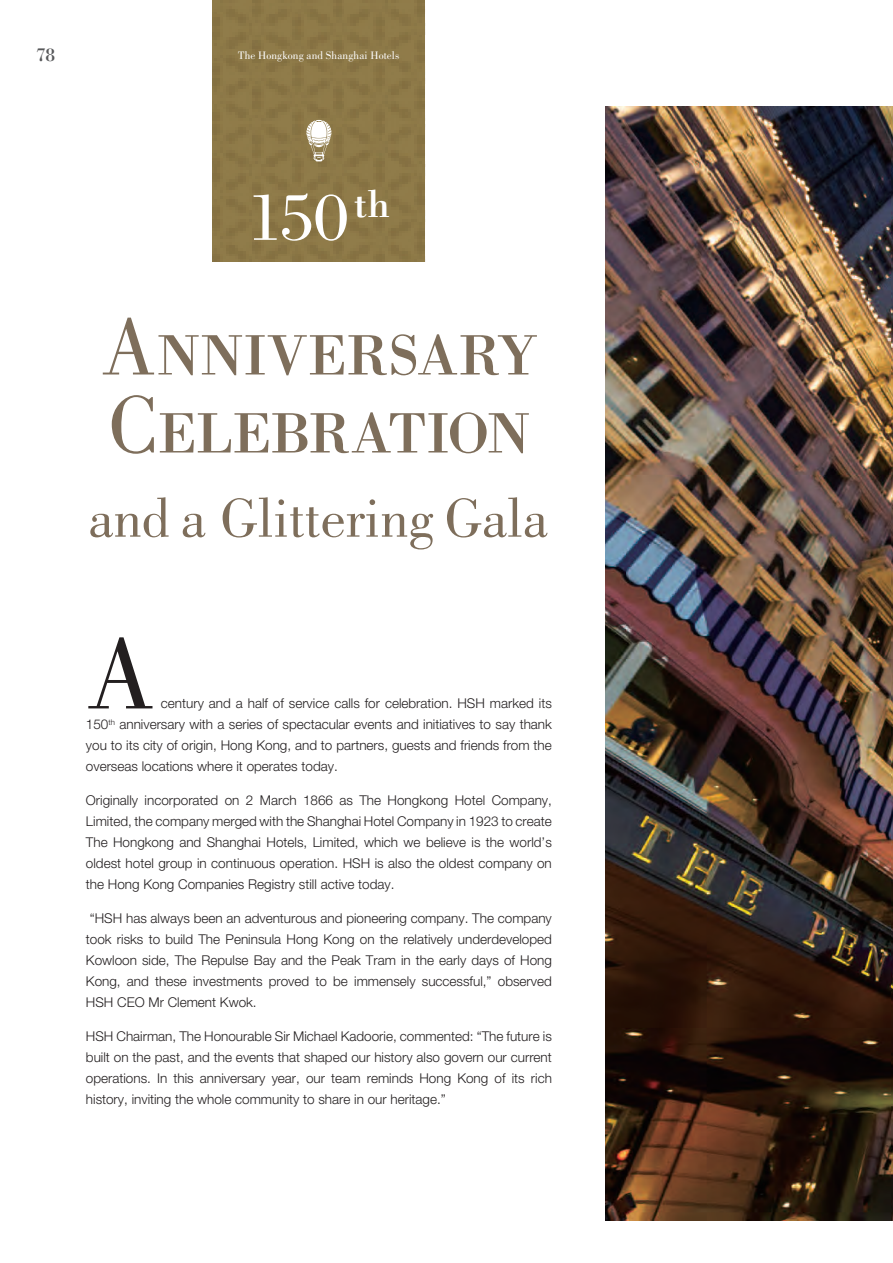
<style>
.page{position:relative;width:893px;height:1263px;background:#fff}
.page>*{position:absolute;margin:0;border:0;box-sizing:border-box;transform-origin:0 0}
.t1{font:105px "Bodoni";color:#231f20}
.t2{font:69px "Bodoni";color:#fff}
.t3{font:58.8px/78px "Bodoni";letter-spacing:-.01em;color:#7e6e5b}
.t4{font:56.55px "Bodoni";color:#7e6e5b}
.t5{font:19.5px "Bodoni";color:#57585a}
.t6{font:300 13.5px/21px "Helvetica Neue";color:#231f20;text-align:justify}
.t7{font:11.25px "Bodoni";letter-spacing:.01em;color:#fff}
.s1{font-size:84px}
</style>
<div class="page">
<img style="left:606px;top:106px;width:287px;height:1115px">
<div style="left:213px;top:0;width:212px;height:261px;background:#8d7847"></div>
<svg style="left:306px;top:120px;width:25px;height:41px"></svg>
<p class="t5" style="left:36px;top:43px;width:21px">78</p>
<p class="t7" style="left:238px;top:49px;width:163px">The Hongkong and Shanghai Hotels</p>
<p class="t2" style="left:248px;top:179px;width:144px">150<sup>th</sup></p>
<p class="t3" style="left:101px;top:315px;width:438px"><span class="s1">A</span>NNIVERSARY<br><span class="s1">C</span>ELEBRATION</p>
<p class="t4" style="left:88px;top:486px;width:461px">and a Glittering Gala</p>
<p class="t1" style="left:86px;top:615px;width:72px">A</p>
<p class="t6" style="left:86px;top:693px;width:468px;text-indent:75px">century and a half of service calls for celebration. HSH marked its 150<sup>th</sup> anniversary with a series of spectacular events and initiatives to say thank you to its city of origin, Hong Kong, and to partners, guests and friends from the overseas locations where it operates today.</p>
<p class="t6" style="left:86px;top:790px;width:467px">Originally incorporated on 2 March 1866 as The Hongkong Hotel Company, Limited, the company merged with the Shanghai Hotel Company in 1923 to create The Hongkong and Shanghai Hotels, Limited, which we believe is the world’s oldest hotel group in continuous operation. HSH is also the oldest company on the Hong Kong Companies Registry still active today.</p>
<p class="t6" style="left:86px;top:907px;width:467px">“HSH has always been an adventurous and pioneering company. The company took risks to build The Peninsula Hong Kong on the relatively underdeveloped Kowloon side, The Repulse Bay and the Peak Tram in the early days of Hong Kong, and these investments proved to be immensely successful,” observed HSH CEO Mr Clement Kwok.</p>
<p class="t6" style="left:86px;top:1025px;width:468px">HSH Chairman, The Honourable Sir Michael Kadoorie, commented: “The future is built on the past, and the events that shaped our history also govern our current operations. In this anniversary year, our team reminds Hong Kong of its rich history, inviting the whole community to share in our heritage.”</p>
</div>
